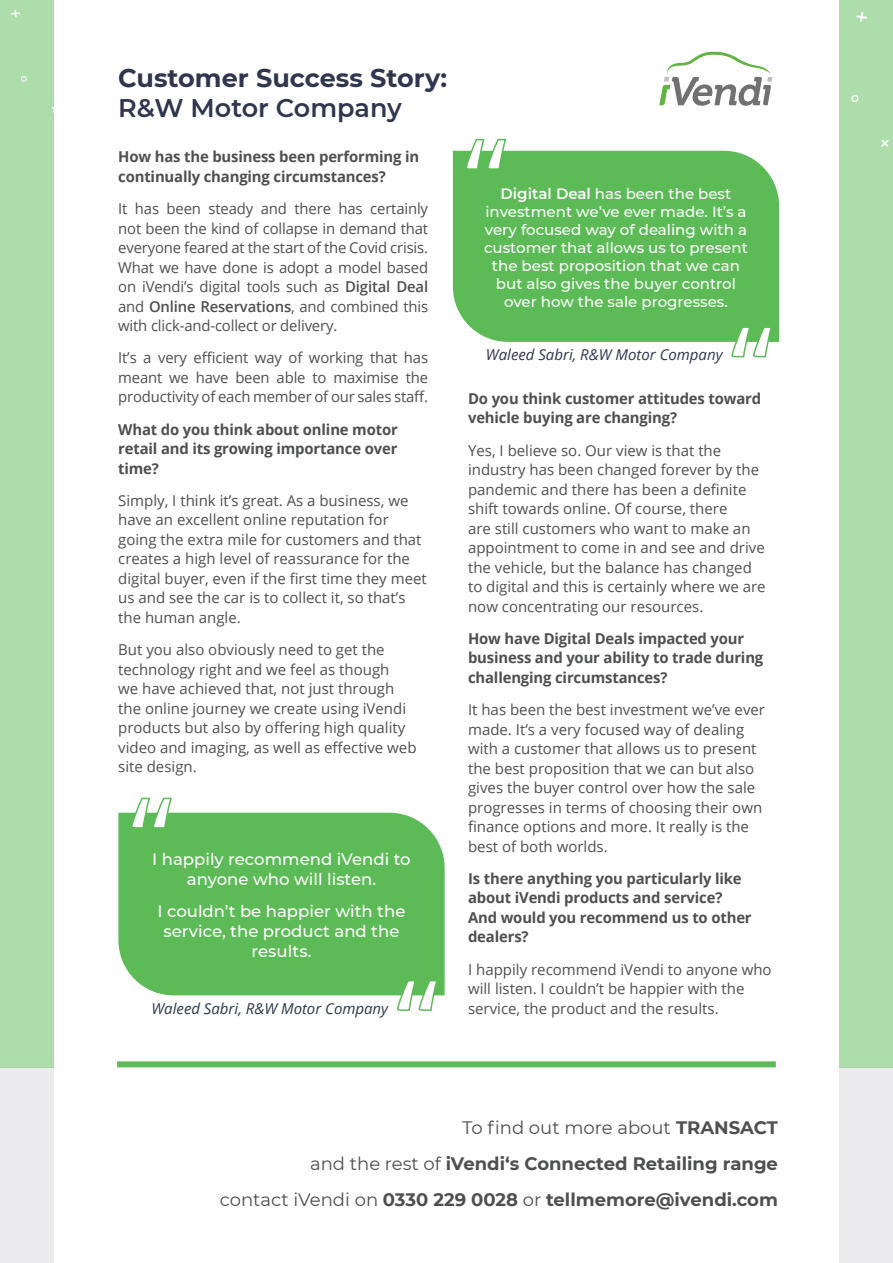
<style>
.page{position:relative;width:893px;height:1263px;background:#fff}
.page>*{position:absolute;margin:0;border:0;box-sizing:border-box;transform-origin:0 0}
.t1{font:700 25.5px/30px "Montserrat";color:#30364e}
.Copy_Text_10_14_Left{font:700 18px "Montserrat";color:#4e4f50}
.Copy_Text_10_14_Left-2{font:18px "Montserrat";color:#4e4f50}
.Paragraph_Style_2{font:500 16.5px/19.8px "Montserrat";color:#fff;text-align:center}
.Paragraph_Style_4{font:15px/19.5px "Open Sans";color:#4e4f50}
.Paragraph_Style_4-2{font:700 15px/19.5px "Open Sans";letter-spacing:-.01em;color:#4e4f50}
.Paragraph_Style_3{font:15px/19.5px "Open Sans";letter-spacing:-.01em;color:#4e4f50;text-align:justify}
.Paragraph_Style_2-2{font:500 15px/18px "Montserrat";color:#fff;text-align:center}
.t2{font:italic 15px "Open Sans";color:#30364e}
.s1{font-weight:600}
.s2{font-weight:700}
.s3{font-weight:400}
</style>
<div class="page">
<div style="left:0;top:1067px;width:893px;height:196px;background:#ececee"></div>
<div style="left:0;top:0;width:893px;height:1067px;background:#adddaa"></div>
<div style="left:54px;top:0;width:785px;height:1263px;background:#fff"></div>
<svg style="left:851px;top:95px;width:8px;height:7px"></svg>
<svg style="left:881px;top:139px;width:8px;height:8px"></svg>
<svg style="left:856px;top:12px;width:11px;height:10px"></svg>
<svg style="left:821px;top:14px;width:8px;height:8px"></svg>
<svg style="left:54px;top:0;width:48px;height:20px"></svg>
<svg style="left:21px;top:76px;width:6px;height:6px"></svg>
<svg style="left:52px;top:106px;width:6px;height:7px"></svg>
<svg style="left:11px;top:9px;width:9px;height:8px"></svg>
<svg style="left:639px;top:38px;width:146px;height:68px;background:#e6e9e5"></svg>
<div style="left:453px;top:151px;width:326px;height:191px;background:#5cbb56"></div>
<svg style="left:464px;top:138px;width:43px;height:60px;background:#8ccf88"></svg>
<svg style="left:730px;top:326px;width:43px;height:60px;background:#d8eed7"></svg>
<div style="left:117px;top:1061px;width:659px;height:6px;background:#5cbb56"></div>
<div style="left:118px;top:813px;width:327px;height:182px;background:#5cbb56"></div>
<svg style="left:130px;top:797px;width:43px;height:60px;background:#90d08c"></svg>
<svg style="left:396px;top:979px;width:43px;height:60px;background:#d7eed5"></svg>
<p class="t1" style="left:118px;top:62px;width:330px">Customer Success Story:<br><span class="s1">R&amp;W Motor Company</span></p>
<p class="Paragraph_Style_4-2" style="left:118px;top:147px;width:303px">How has the business been performing in continually changing circumstances?</p>
<p class="Paragraph_Style_3" style="left:118px;top:198px;width:311px">It has been steady and there has certainly not been the kind of collapse in demand that everyone feared at the start of the Covid crisis.<br>What we have done is adopt a model based on iVendi’s digital tools such as <span class="s1">Digital Deal </span>and <span class="s1">Online Reservations</span>, and combined this with click-and-collect or delivery.</p>
<p class="Paragraph_Style_3" style="left:118px;top:348px;width:311px">It’s a very efficient way of working that has meant we have been able to maximise the productivity of each member of our sales staff.</p>
<p class="Paragraph_Style_4-2" style="left:118px;top:419px;width:281px;text-align:justify">What do you think about online motor retail and its growing importance over time?</p>
<p class="Paragraph_Style_4" style="left:118px;top:490px;width:310px">Simply, I think it’s great. As a business, we have an excellent online reputation for going the extra mile for customers and that creates a high level of reassurance for the digital buyer, even if the first time they meet us and see the car is to collect it, so that’s the human angle.</p>
<p class="Paragraph_Style_4" style="left:118px;top:639px;width:300px">But you also obviously need to get the technology right and we feel as though<br>we have achieved that, not just through the online journey we create using iVendi products but also by offering high quality video and imaging, as well as effective web site design.</p>
<p class="Paragraph_Style_2" style="left:152px;top:848px;width:260px">I happily recommend iVendi to anyone who will listen.</p>
<p class="Paragraph_Style_2" style="left:158px;top:901px;width:249px">I couldn’t be happier with the service, the product and the results.</p>
<p class="t2" style="left:152px;top:998px;width:238px">Waleed Sabri, R&amp;W Motor Company</p>
<p class="Paragraph_Style_2-2" style="left:484px;top:184px;width:265px"><span class="s1">Digital Deal</span> has been the best investment we’ve ever made. It’s a very focused way of dealing with a customer that allows us to present the best proposition that we can but also gives the buyer control over how the sale progresses.</p>
<p class="t2" style="left:486px;top:344px;width:238px">Waleed Sabri, R&amp;W Motor Company</p>
<p class="Paragraph_Style_4-2" style="left:468px;top:388px;width:295px">Do you think customer attitudes toward vehicle buying are changing?</p>
<p class="Paragraph_Style_4" style="left:468px;top:440px;width:299px">Yes, I believe so. Our view is that the industry has been changed forever by the pandemic and there has been a definite shift towards online. Of course, there<br>are still customers who want to make an appointment to come in and see and drive the vehicle, but the balance has changed to digital and this is certainly where we are now concentrating our resources.</p>
<p class="Paragraph_Style_4-2" style="left:468px;top:628px;width:297px">How have Digital Deals impacted your business and your ability to trade during challenging circumstances?</p>
<p class="Paragraph_Style_4" style="left:468px;top:699px;width:298px">It has been the best investment we’ve ever made. It’s a very focused way of dealing with a customer that allows us to present the best proposition that we can but also gives the buyer control over how the sale progresses in terms of choosing their own finance options and more. It really is the best of both worlds.</p>
<p class="Paragraph_Style_4-2" style="left:468px;top:868px;width:285px">Is there anything you particularly like about iVendi products and service?<br>And would you recommend us to other dealers?</p>
<p class="Paragraph_Style_4" style="left:468px;top:959px;width:305px">I happily recommend iVendi to anyone who will listen. I couldn’t be happier with the service, the product and the results.</p>
<p class="Copy_Text_10_14_Left-2" style="left:462px;top:1115px;width:317px">To find out more about <span class="s2">TRANSACT</span></p>
<p class="Copy_Text_10_14_Left" style="left:310px;top:1151px;width:469px"><span class="s3">and the rest of</span> iVendi‘s Connected Retailing range</p>
<p class="Copy_Text_10_14_Left" style="left:220px;top:1187px;width:560px"><span class="s3">contact iVendi on</span> 0330 229 0028 <span class="s3">or</span> tellmemore@ivendi.com</p>
</div>
